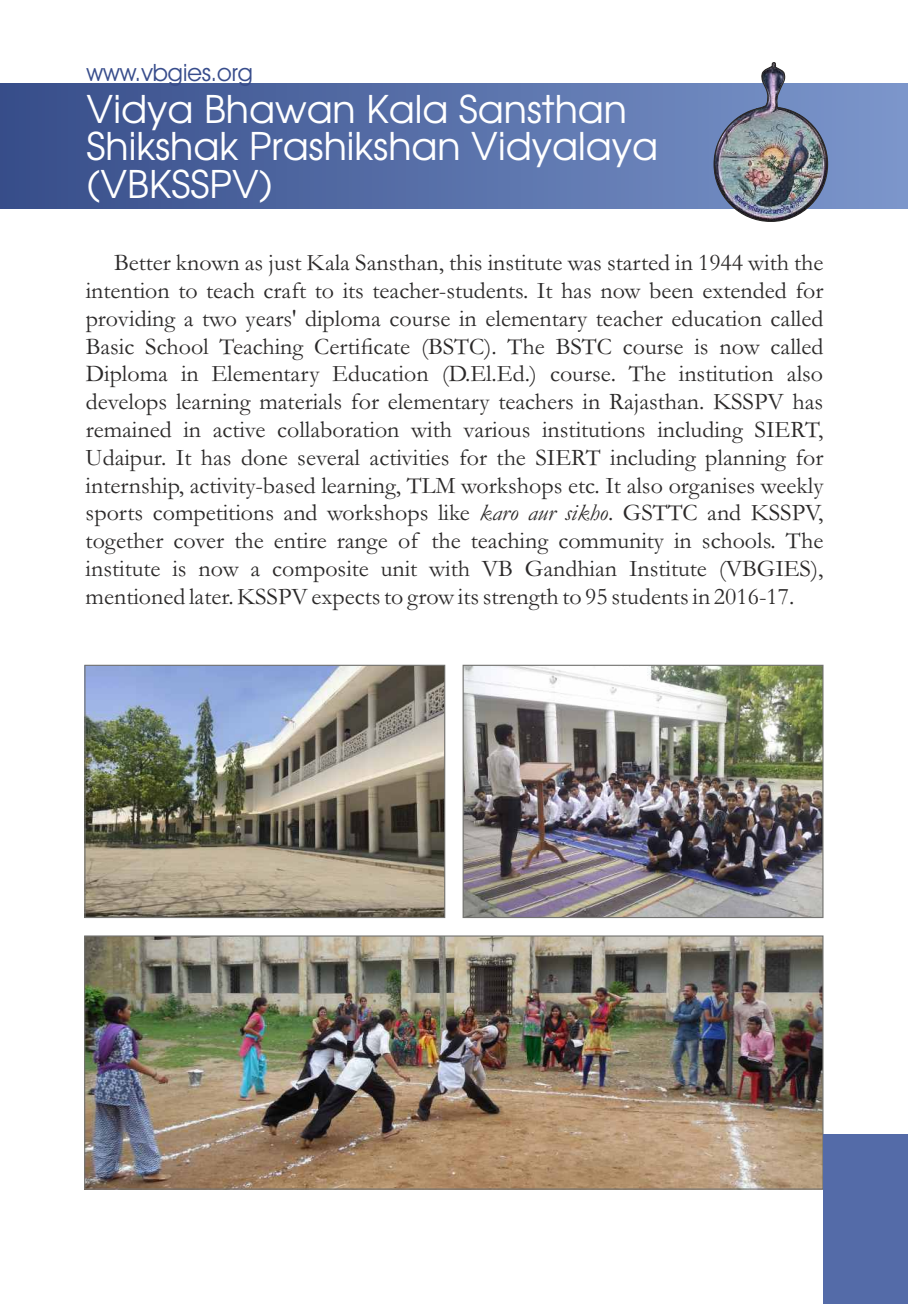
<style>
.page{position:relative;width:908px;height:1304px;background:#fff}
.page>*{position:absolute;margin:0;border:0;box-sizing:border-box;transform-origin:0 0}
.t1{font:38px/37.4px "Avalon";color:#fff}
.t2{font:24px/27.8px "Garamond";color:#2b2929;text-align:justify}
.t3{font:24px "Avant Garde IT Cby BT";color:#384d8c}
.s1{font-style:italic}
</style>
<div class="page">
<svg style="left:0;top:84px;width:907px;height:125px;background:#556da6"></svg>
<img style="left:86px;top:667px;width:357px;height:249px">
<div style="left:84px;top:665px;width:361px;height:253px;border:1px solid #737370"></div>
<img style="left:464px;top:667px;width:357px;height:249px">
<div style="left:462px;top:665px;width:361px;height:253px;border:1px solid #737370"></div>
<img style="left:86px;top:937px;width:735px;height:251px">
<div style="left:84px;top:935px;width:739px;height:255px;border:1px solid #737370"></div>
<img style="left:712px;top:62px;width:116px;height:160px">
<div style="left:822px;top:1135px;width:85px;height:169px;background:#546ba8"></div>
<p class="t3" style="left:86px;top:63px;width:168px">www.vbgies.org</p>
<h1 class="t1" style="left:86px;top:90px;width:573px">Vidya Bhawan Kala Sansthan<br>Shikshak Prashikshan Vidyalaya (VBKSSPV)</h1>
<p class="t2" style="left:86px;top:251px;width:739px;text-indent:28px">Better known as just Kala Sansthan, this institute was started in 1944 with the intention to teach craft to its teacher-students. It has now been extended for providing a two years' diploma course in elementary teacher education called Basic School Teaching Certificate (BSTC). The BSTC course is now called Diploma in Elementary Education (D.El.Ed.) course. The institution also develops learning materials for elementary teachers in Rajasthan. KSSPV has remained in active collaboration with various institutions including SIERT, Udaipur. It has done several activities for the SIERT including planning for internship, activity-based learning, TLM workshops etc. It also organises weekly sports competitions and workshops like <span class="s1">karo aur sikho</span>. GSTTC and KSSPV, together cover the entire range of the teaching community in schools. The institute is now a composite unit with VB Gandhian Institute (VBGIES), mentioned later. KSSPV expects to grow its strength to 95 students in 2016-17.</p>
</div>
